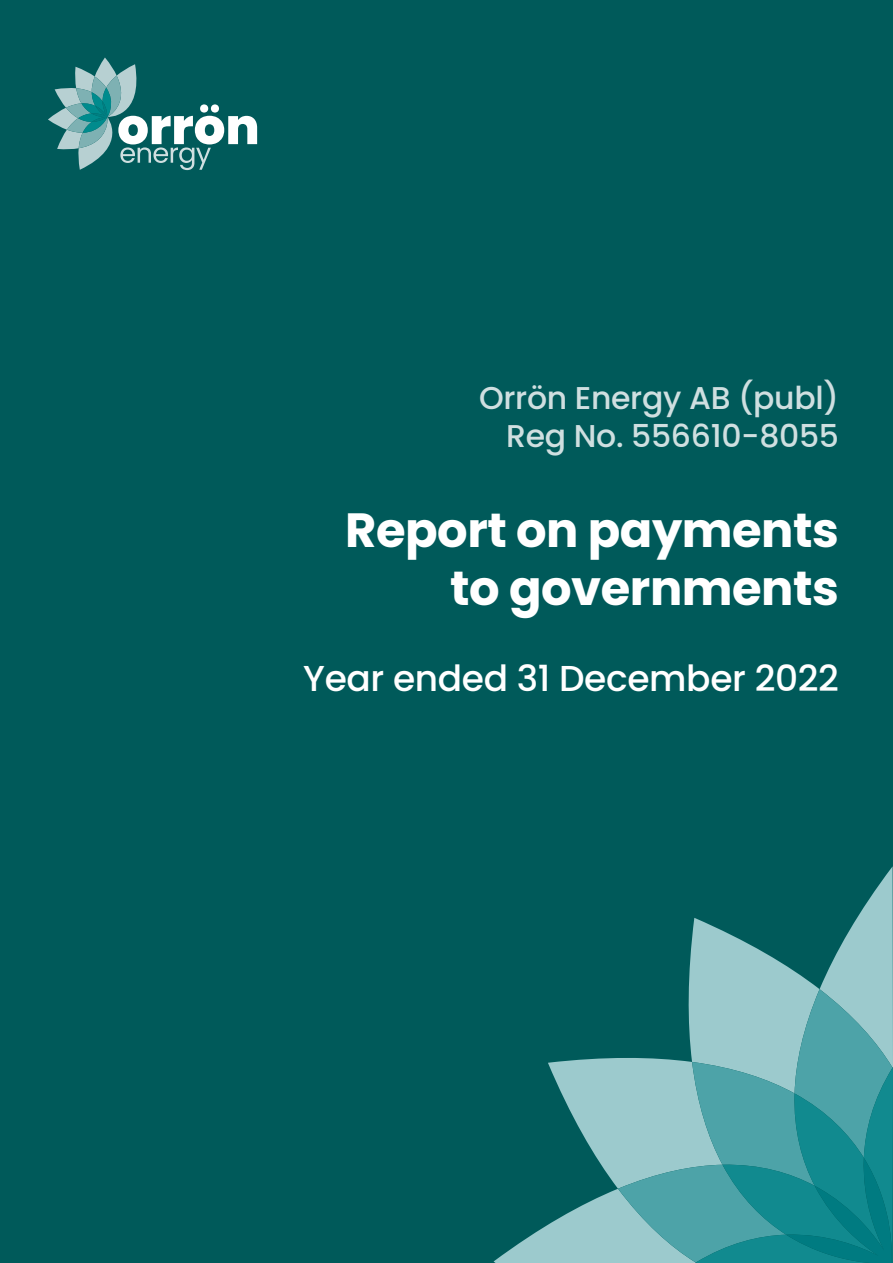
<style>
.page{position:relative;width:893px;height:1263px;background:#005a5a}
.page>*{position:absolute;margin:0;border:0;box-sizing:border-box;transform-origin:0 0}
.t1{font:700 48px/57.6px "Poppins";letter-spacing:-.01em;color:#fff;text-align:right}
.t2{font:500 36px "Poppins";letter-spacing:-.01em;color:#fff}
.t3{font:500 31.5px/37.8px "Poppins";letter-spacing:-.01em;color:#cfdfe0;text-align:right}
</style>
<div class="page">
<svg style="left:494px;top:866px;width:399px;height:397px;background:#3a8b8d"></svg>
<svg style="left:48px;top:57px;width:209px;height:113px;background:#408585"></svg>
<p class="t3" style="left:479px;top:379px;width:361px">Orrön Energy AB (publ)<br>Reg No. 556610-8055</p>
<h1 class="t1" style="left:345px;top:502px;width:495px">Report on payments to governments</h1>
<p class="t2" style="left:303px;top:658px;width:537px">Year ended 31 December 2022</p>
</div>
